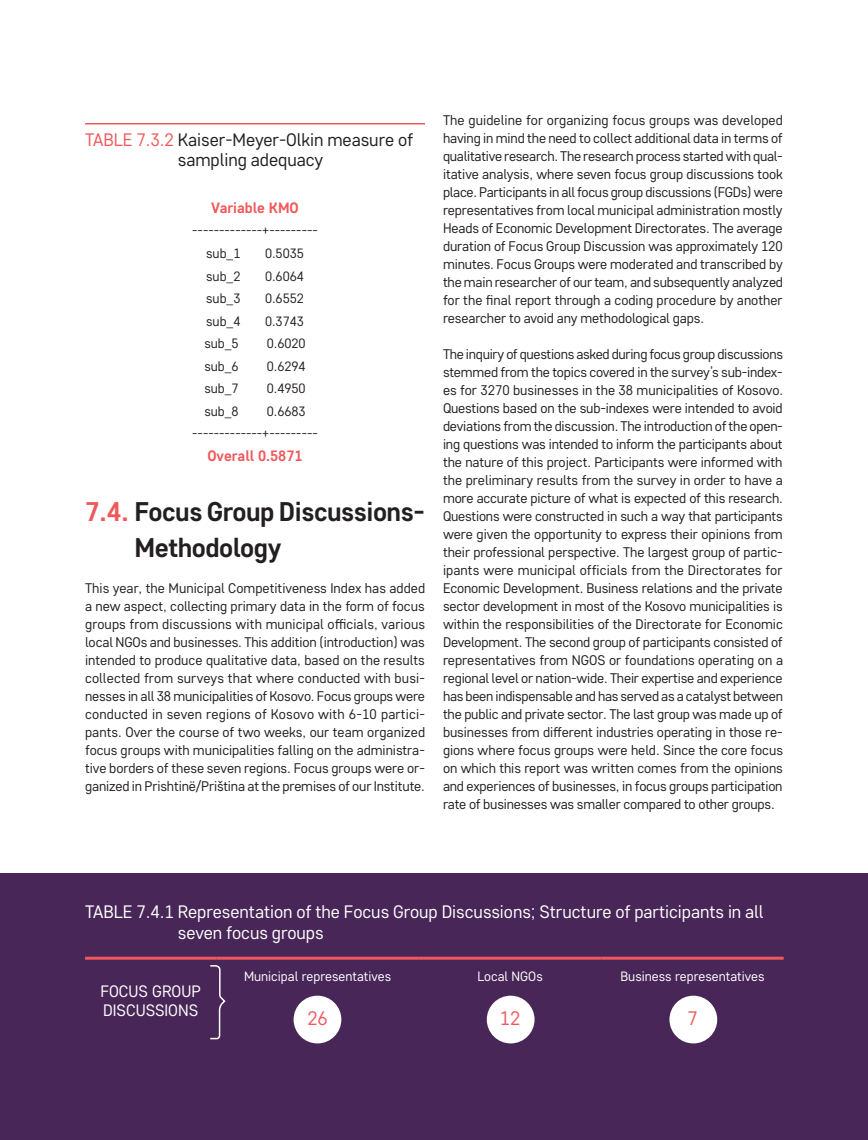
<style>
.page{position:relative;width:868px;height:1140px;background:#fff}
.page>*{position:absolute;margin:0;border:0;box-sizing:border-box;transform-origin:0 0}
.t1{font:700 27px/36px "Core Sans D55";letter-spacing:-.02em;color:#231f20}
.t2{font:19.5px "Core Sans D35";color:#f0595b}
.t3{font:18px/20.7px "Core Sans D35";letter-spacing:-.005em;color:#fff}
.t4{font:18px/20.7px "Core Sans D35";letter-spacing:-.005em;color:#231f20;text-align:center}
.t5{font:16.5px/19px "Core Sans D35";color:#fff}
.t6{font:700 15px "Core Sans D55";color:#f0595b}
.t7{font:13.95px/18px "Core Sans D35";letter-spacing:-.01em;color:#231f20;text-align:justify}
.t8{font:13.5px/22.5px "Core Sans D35";color:#231f20}
.t9{font:13.5px "Core Sans D35";color:#fff}
.s1{color:#f0595b}
</style>
<div class="page">
<hr style="left:85px;top:123px;width:340px;height:1px;background:#f0595b">
<div style="left:0;top:873px;width:867px;height:267px;background:#482657"></div>
<div style="left:293px;top:995px;width:48px;height:48px;background:#fff;border-radius:50%"></div>
<div style="left:486px;top:995px;width:48px;height:48px;background:#fff;border-radius:50%"></div>
<div style="left:669px;top:995px;width:48px;height:48px;background:#fff;border-radius:50%"></div>
<hr style="left:85px;top:956px;width:131px;height:3px;background:#f0595b">
<hr style="left:216px;top:956px;width:203px;height:3px;background:#f0595b">
<hr style="left:419px;top:956px;width:182px;height:3px;background:#f0595b">
<hr style="left:601px;top:956px;width:182px;height:3px;background:#f0595b">
<svg style="left:210px;top:965px;width:16px;height:75px"></svg>
<p class="t4" style="left:85px;top:128px;width:329px"><span class="s1">TABLE 7.3.2</span> Kaiser-Meyer-Olkin measure of sampling adequacy</p>
<p class="t6" style="left:211px;top:198px;width:89px">Variable KMO</p>
<p class="t8" style="left:206px;top:219px;width:113px;text-indent:-14px">-------------+--------- sub_1</p>
<p class="t8" style="left:265px;top:242px;width:40px">0.5035</p>
<p class="t8" style="left:206px;top:264px;width:36px">sub_2</p>
<p class="t8" style="left:265px;top:264px;width:40px">0.6064</p>
<p class="t8" style="left:206px;top:287px;width:36px">sub_3</p>
<p class="t8" style="left:265px;top:287px;width:40px">0.6552</p>
<p class="t8" style="left:206px;top:309px;width:36px">sub_4</p>
<p class="t8" style="left:265px;top:309px;width:40px">0.3743</p>
<p class="t8" style="left:204px;top:332px;width:36px">sub_5</p>
<p class="t8" style="left:267px;top:332px;width:40px">0.6020</p>
<p class="t8" style="left:204px;top:354px;width:36px">sub_6</p>
<p class="t8" style="left:267px;top:354px;width:40px">0.6294</p>
<p class="t8" style="left:204px;top:377px;width:36px">sub_7</p>
<p class="t8" style="left:267px;top:377px;width:40px">0.4950</p>
<p class="t8" style="left:204px;top:399px;width:36px">sub_8</p>
<p class="t8" style="left:192px;top:399px;width:127px;text-indent:74px">0.6683 -------------+---------</p>
<p class="t6" style="left:207px;top:446px;width:97px">Overall 0.5871</p>
<h1 class="t1" style="left:134px;top:493px;width:292px;text-indent:-49px"><span class="s1">7.4.</span> Focus Group Discussions-<br>Methodology</h1>
<p class="t7" style="left:85px;top:579px;width:341px">This year, the Municipal Competitiveness Index has added a new aspect, collecting primary data in the form of focus groups from discussions with municipal officials, various local NGOs and businesses. This addition (introduction) was intended to produce qualitative data, based on the results collected from surveys that where conducted with busi&shy;nesses in all 38 municipalities of Kosovo. Focus groups were conducted in seven regions of Kosovo with 6-10 partici&shy;pants. Over the course of two weeks, our team organized focus groups with municipalities falling on the administra&shy;tive borders of these seven regions. Focus groups were or&shy;ganized in Prishtinë/Priština at the premises of our Institute.</p>
<p class="t7" style="left:443px;top:111px;width:341px">The guideline for organizing focus groups was developed having in mind the need to collect additional data in terms of qualitative research. The research process started with qual&shy;itative analysis, where seven focus group discussions took place. Participants in all focus group discussions (FGDs) were representatives from local municipal administration mostly Heads of Economic Development Directorates. The average duration of Focus Group Discussion was approximately 120 minutes. Focus Groups were moderated and transcribed by the main researcher of our team, and subsequently analyzed for the final report through a coding procedure by another researcher to avoid any methodological gaps.</p>
<p class="t7" style="left:443px;top:345px;width:341px">The inquiry of questions asked during focus group discussions stemmed from the topics covered in the survey’s sub-index&shy;es for 3270 businesses in the 38 municipalities of Kosovo.<br>Questions based on the sub-indexes were intended to avoid deviations from the discussion. The introduction of the open&shy;ing questions was intended to inform the participants about the nature of this project. Participants were informed with the preliminary results from the survey in order to have a more accurate picture of what is expected of this research.<br>Questions were constructed in such a way that participants were given the opportunity to express their opinions from their professional perspective. The largest group of partic&shy;ipants were municipal officials from the Directorates for Economic Development. Business relations and the private sector development in most of the Kosovo municipalities is within the responsibilities of the Directorate for Economic Development. The second group of participants consisted of representatives from NGOS or foundations operating on a regional level or nation-wide. Their expertise and experience has been indispensable and has served as a catalyst between the public and private sector. The last group was made up of businesses from different industries operating in those re&shy;gions where focus groups were held. Since the core focus on which this report was written comes from the opinions and experiences of businesses, in focus groups participation rate of businesses was smaller compared to other groups.</p>
<p class="t3" style="left:178px;top:901px;width:587px;text-indent:-93px">TABLE 7.4.1 Representation of the Focus Group Discussions; Structure of participants in all seven focus groups</p>
<p class="t5" style="left:100px;top:981px;width:102px">FOCUS GROUP<br>DISCUSSIONS</p>
<p class="t9" style="left:244px;top:967px;width:149px">Municipal representatives</p>
<p class="t9" style="left:477px;top:967px;width:67px">Local NGOs</p>
<p class="t9" style="left:620px;top:967px;width:145px">Business representatives</p>
<h2 class="t2" style="left:307px;top:1005px;width:22px">26</h2>
<h2 class="t2" style="left:500px;top:1005px;width:22px">12</h2>
<h2 class="t2" style="left:687px;top:1005px;width:12px">7</h2>
</div>
